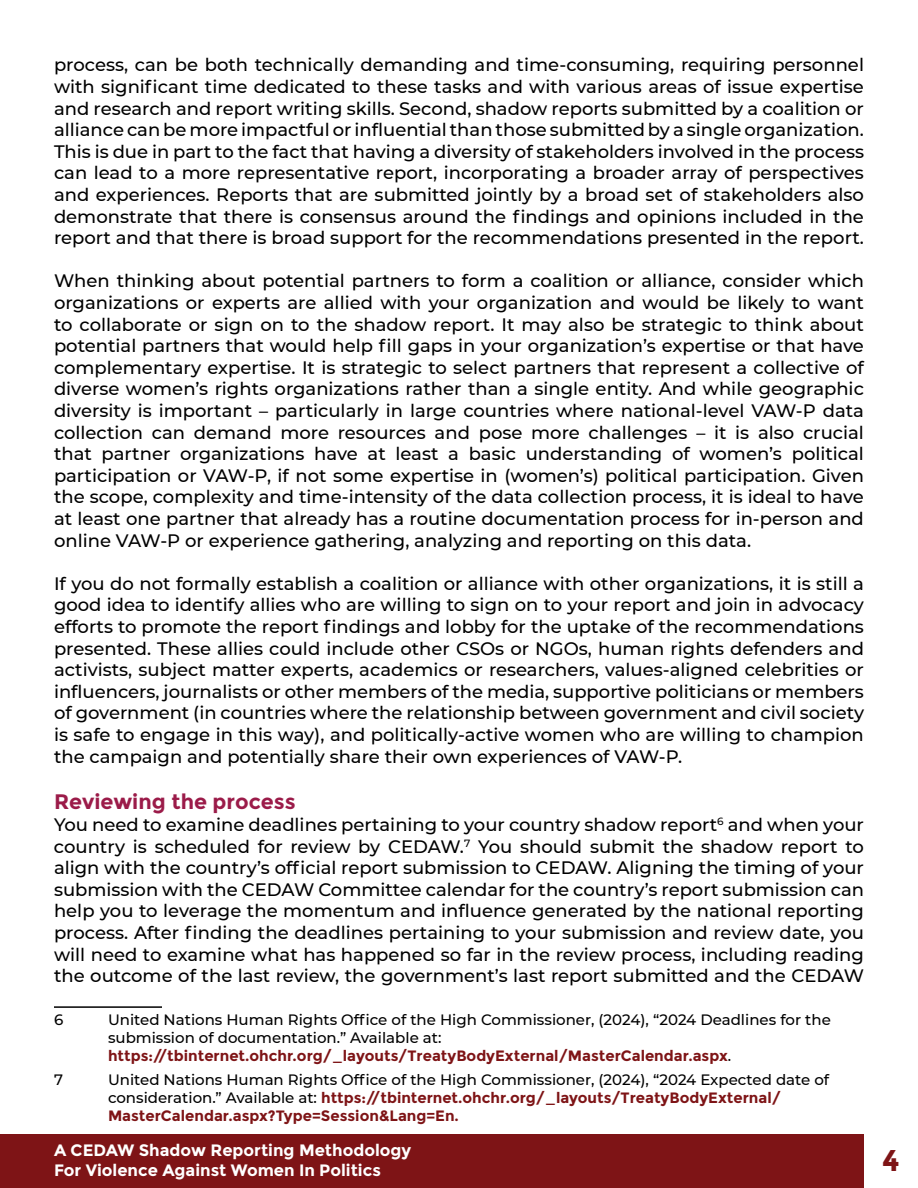
<style>
.page{position:relative;width:918px;height:1188px;background:#fff}
.page>*{position:absolute;margin:0;border:0;box-sizing:border-box;transform-origin:0 0}
.t1{font:700 30px "Montserrat";color:#7e1416}
.t2{font:700 21px "Montserrat";color:#9b1b49}
.t3{font:500 18px/21.6px "Montserrat";color:#000;text-align:justify}
.t4{font:700 16.5px/19.8px "Montserrat";color:#fff}
.t5{font:500 15px/18px "Montserrat";color:#000}
.s1{font-weight:700;color:#7e1416}
</style>
<div class="page">
<div style="left:0;top:1134px;width:864px;height:54px;background:#7e1416"></div>
<hr style="left:54px;top:1006px;width:108px;height:2px;background:#000">
<p class="t3" style="left:54px;top:54px;width:812px">process, can be both technically demanding and time-consuming, requiring personnel with significant time dedicated to these tasks and with various areas of issue expertise and research and report writing skills. Second, shadow reports submitted by a coalition or alliance can be more impactful or influential than those submitted by a single organization.<br>This is due in part to the fact that having a diversity of stakeholders involved in the process can lead to a more representative report, incorporating a broader array of perspectives and experiences. Reports that are submitted jointly by a broad set of stakeholders also demonstrate that there is consensus around the findings and opinions included in the report and that there is broad support for the recommendations presented in the report.</p>
<p class="t3" style="left:54px;top:270px;width:812px">When thinking about potential partners to form a coalition or alliance, consider which organizations or experts are allied with your organization and would be likely to want to collaborate or sign on to the shadow report. It may also be strategic to think about potential partners that would help fill gaps in your organization’s expertise or that have complementary expertise. It is strategic to select partners that represent a collective of diverse women’s rights organizations rather than a single entity. And while geographic diversity is important – particularly in large countries where national-level VAW-P data collection can demand more resources and pose more challenges – it is also crucial that partner organizations have at least a basic understanding of women’s political participation or VAW-P, if not some expertise in (women’s) political participation. Given the scope, complexity and time-intensity of the data collection process, it is ideal to have at least one partner that already has a routine documentation process for in-person and online VAW-P or experience gathering, analyzing and reporting on this data.</p>
<p class="t3" style="left:54px;top:572px;width:812px">If you do not formally establish a coalition or alliance with other organizations, it is still a good idea to identify allies who are willing to sign on to your report and join in advocacy efforts to promote the report findings and lobby for the uptake of the recommendations presented. These allies could include other CSOs or NGOs, human rights defenders and activists, subject matter experts, academics or researchers, values-aligned celebrities or influencers, journalists or other members of the media, supportive politicians or members of government (in countries where the relationship between government and civil society is safe to engage in this way), and politically-active women who are willing to champion the campaign and potentially share their own experiences of VAW-P.</p>
<p class="t2" style="left:54px;top:790px;width:243px">Reviewing the process</p>
<p class="t3" style="left:54px;top:813px;width:812px">You need to examine deadlines pertaining to your country shadow report<sup>6</sup> and when your country is scheduled for review by CEDAW.<sup>7</sup> You should submit the shadow report to align with the country’s official report submission to CEDAW. Aligning the timing of your submission with the CEDAW Committee calendar for the country’s report submission can help you to leverage the momentum and influence generated by the national reporting process. After finding the deadlines pertaining to your submission and review date, you will need to examine what has happened so far in the review process, including reading the outcome of the last review, the government’s last report submitted and the CEDAW</p>
<p class="t5" style="left:54px;top:1010px;width:11px">6</p>
<p class="t5" style="left:108px;top:1010px;width:724px">United Nations Human Rights Office of the High Commissioner, (2024), “2024 Deadlines for the submission of documentation.” Available at: <span class="s1">https://tbinternet.ohchr.org/_layouts/TreatyBodyExternal/MasterCalendar.aspx</span>.</p>
<p class="t5" style="left:54px;top:1070px;width:10px">7</p>
<p class="t5" style="left:108px;top:1070px;width:723px">United Nations Human Rights Office of the High Commissioner, (2024), “2024 Expected date of consideration.” Available at: <span class="s1">https://tbinternet.ohchr.org/_layouts/TreatyBodyExternal/<br>MasterCalendar.aspx?Type=Session&amp;Lang=En .</span></p>
<p class="t4" style="left:54px;top:1140px;width:359px">A CEDAW Shadow Reporting Methodology<br>For Violence Against Women In Politics</p>
<h1 class="t1" style="left:882px;top:1143px;width:19px">4</h1>
</div>
